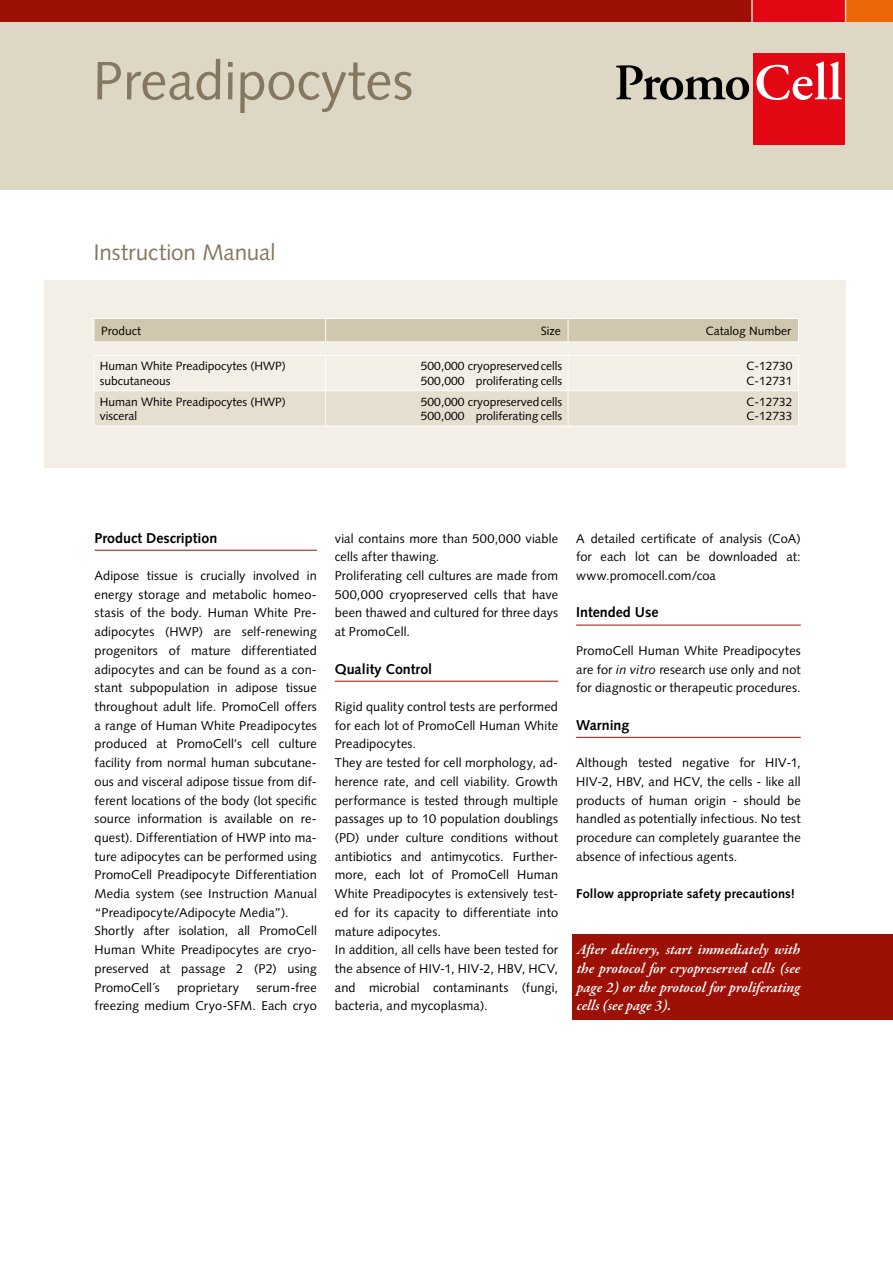
<style>
.page{position:relative;width:893px;height:1263px;background:#fff}
.page>*{position:absolute;margin:0;border:0;box-sizing:border-box;transform-origin:0 0}
.t1{font:54px "Syntax LT Std";color:#857760}
.t2{font:22.5px "Syntax LT Std";letter-spacing:-.005em;color:#857760}
.t3{font:italic 600 15px/18.8px "Garamond Premr Pro";letter-spacing:-.005em;color:#fff;text-align:justify}
.t4{font:700 14.25px "Syntax LT Std";color:#000}
.t5{font:12.75px/18.8px "Syntax LT Std";letter-spacing:.01em;color:#000}
.t6{font:700 12.75px "Syntax LT Std";letter-spacing:.015em;color:#000}
.t7{font:12px/14.4px "Syntax LT Std";color:#000}
.s1{font-style:italic}
</style>
<div class="page">
<div style="left:0;top:0;width:893px;height:190px;background:#dfd7c5"></div>
<svg style="left:616px;top:65px;width:133px;height:35px"></svg>
<div style="left:753px;top:54px;width:92px;height:91px;background:#e30613"></div>
<svg style="left:756px;top:62px;width:86px;height:38px"></svg>
<div style="left:752px;top:0;width:93px;height:21px;background:#e30613"></div>
<div style="left:846px;top:0;width:47px;height:21px;background:#ec6608"></div>
<div style="left:0;top:0;width:753px;height:21px;background:#9c1006"></div>
<hr style="left:751px;top:0;width:2px;height:22px;background:#dfd7c5">
<div style="left:44px;top:281px;width:802px;height:187px;background:#f3efe7"></div>
<hr style="left:95px;top:550px;width:222px;height:1px;background:#9c1006">
<hr style="left:335px;top:681px;width:223px;height:1px;background:#9c1006">
<hr style="left:576px;top:625px;width:225px;height:1px;background:#9c1006">
<hr style="left:576px;top:737px;width:225px;height:1px;background:#9c1006">
<div style="left:94px;top:318px;width:705px;height:23px;background:#d1c7af"></div>
<hr style="left:568px;top:341px;width:231px;height:1px;background:#fff">
<div style="left:95px;top:391px;width:703px;height:34px;background:#e6dfd0"></div>
<hr style="left:94px;top:355px;width:232px;height:1px;background:#fff">
<hr style="left:94px;top:356px;width:1px;height:34px;background:#fff">
<hr style="left:326px;top:355px;width:242px;height:1px;background:#fff">
<hr style="left:325px;top:356px;width:1px;height:34px;background:#fff">
<hr style="left:568px;top:355px;width:231px;height:1px;background:#fff">
<hr style="left:568px;top:356px;width:1px;height:34px;background:#fff">
<hr style="left:798px;top:356px;width:1px;height:34px;background:#fff">
<hr style="left:94px;top:390px;width:232px;height:1px;background:#fff">
<hr style="left:94px;top:391px;width:1px;height:35px;background:#fff">
<hr style="left:326px;top:390px;width:242px;height:1px;background:#fff">
<hr style="left:325px;top:391px;width:1px;height:35px;background:#fff">
<hr style="left:568px;top:390px;width:231px;height:1px;background:#fff">
<hr style="left:568px;top:391px;width:1px;height:35px;background:#fff">
<hr style="left:798px;top:391px;width:1px;height:35px;background:#fff">
<hr style="left:94px;top:426px;width:232px;height:1px;background:#fff">
<hr style="left:326px;top:426px;width:242px;height:1px;background:#fff">
<hr style="left:568px;top:426px;width:231px;height:1px;background:#fff">
<div style="left:572px;top:935px;width:321px;height:85px;background:#9c1006"></div>
<h1 class="t1" style="left:93px;top:49px;width:322px">Preadipocytes</h1>
<h2 class="t2" style="left:94px;top:239px;width:184px">Instruction Manual</h2>
<p class="t7" style="left:101px;top:323px;width:41px">Product</p>
<p class="t7" style="left:541px;top:323px;width:21px">Size</p>
<p class="t7" style="left:706px;top:323px;width:87px">Catalog Number</p>
<p class="t7" style="left:100px;top:359px;width:187px">Human White Preadipocytes (HWP) subcutaneous</p>
<p class="t7" style="left:421px;top:359px;width:143px">500,000 cryopreserved cells<br>500,000 proliferating cells</p>
<p class="t7" style="left:746px;top:359px;width:48px">C-12730<br>C-12731</p>
<p class="t7" style="left:100px;top:394px;width:187px">Human White Preadipocytes (HWP) visceral</p>
<p class="t7" style="left:421px;top:394px;width:143px">500,000 cryopreserved cells<br>500,000 proliferating cells</p>
<p class="t7" style="left:746px;top:394px;width:48px">C-12732<br>C-12733</p>
<p class="t4" style="left:95px;top:529px;width:124px">Product Description</p>
<p class="t5" style="left:95px;top:566px;width:224px">Adipose tissue is crucially involved in energy storage and metabolic homeo&shy;stasis of the body. Human White Pre&shy;adipocytes (HWP) are self-renewing progenitors of mature differentiated adipocytes and can be found as a con&shy;stant subpopulation in adipose tissue throughout adult life. PromoCell offers a range of Human White Preadipocytes produced at PromoCell’s cell culture facility from normal human subcutane&shy;ous and visceral adipose tissue from dif&shy;ferent locations of the body (lot specific source information is available on re&shy;quest). Differentiation of HWP into ma&shy;ture adipocytes can be performed using PromoCell Preadipocyte Differentiation Media system (see Instruction Manual “Preadipocyte/Adipocyte Media”).<br>Shortly after isolation, all PromoCell Human White Preadipocytes are cryo&shy;preserved at passage 2 (P2) using PromoCell´s</p>
<p class="t5" style="left:95px;top:978px;width:224px;text-align:right">serum-free<br>freezing medium Cryo-SFM. Each cryo</p>
<p class="t5" style="left:177px;top:978px;width:64px">proprietary</p>
<p class="t5" style="left:335px;top:529px;width:225px">vial contains more than 500,000 viable cells after thawing.<br>Proliferating cell cultures are made from<br>500,000 cryopreserved cells that have been thawed and cultured for three days at PromoCell.</p>
<p class="t4" style="left:335px;top:660px;width:99px">Quality Control</p>
<p class="t5" style="left:335px;top:697px;width:225px">Rigid quality control tests are performed for each lot of PromoCell Human White Preadipocytes.<br>They are tested for cell morphology, ad&shy;herence rate, and cell viability. Growth performance is tested through multiple passages up to 10 population doublings (PD) under culture conditions without antibiotics and antimycotics. Further&shy;more, each lot of PromoCell Human White Preadipocytes is extensively test&shy;ed for its capacity to differentiate into mature adipocytes.<br>In addition, all cells have been tested for the absence of HIV-1, HIV-2, HBV, HCV, and microbial contaminants (fungi, bacteria, and mycoplasma).</p>
<p class="t5" style="left:576px;top:529px;width:226px;text-align:justify">A detailed certificate of analysis (CoA) for each lot can be downloaded at: www.promocell.com/coa</p>
<p class="t4" style="left:576px;top:604px;width:84px">Intended Use</p>
<p class="t5" style="left:576px;top:641px;width:226px;text-align:justify">PromoCell Human White Preadipocytes are for <span class="s1">in vitro</span> research use only and not for diagnostic or therapeutic procedures.</p>
<p class="t4" style="left:576px;top:717px;width:55px">Warning</p>
<p class="t5" style="left:576px;top:753px;width:226px;text-align:justify">Although tested negative for HIV-1, HIV-2, HBV, and HCV, the cells - like all products of human origin - should be handled as potentially infectious. No test procedure can completely guarantee the absence of infectious agents.</p>
<p class="t6" style="left:576px;top:886px;width:221px">Follow appropriate safety precautions!</p>
<p class="t3" style="left:577px;top:941px;width:225px">After delivery, start immediately with the protocol for cryopreserved cells (see page 2) or the protocol for proliferating cells (see page 3).</p>
</div>
